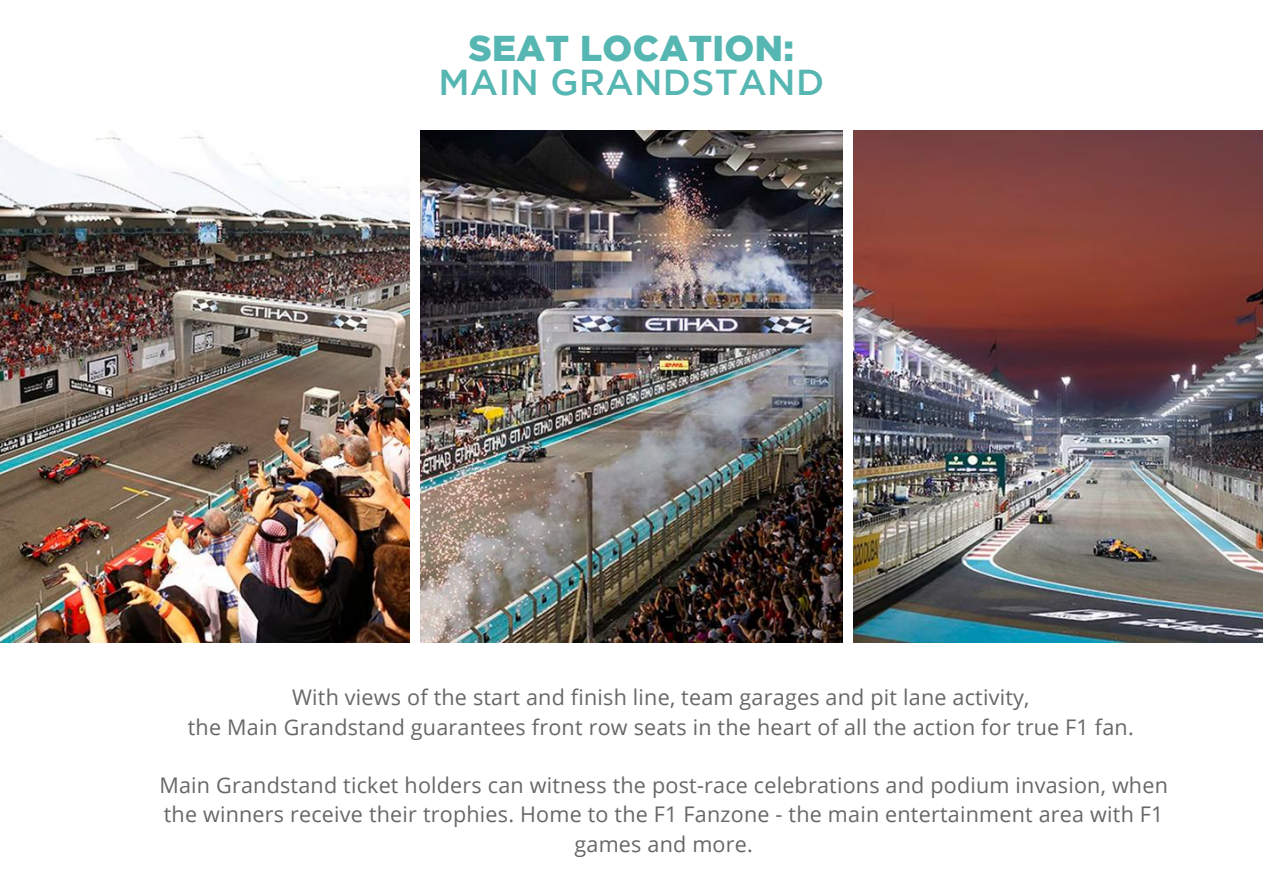
<style>
.page{position:relative;width:1263px;height:894px;background:#fff}
.page>*{position:absolute;margin:0;border:0;box-sizing:border-box;transform-origin:0 0}
.t1{font:500 36px "Gotham";letter-spacing:.01em;color:#55b6b2}
.t2{font:900 36px "Gotham";letter-spacing:.01em;color:#55b6b2}
.t3{font:21.6px/29.2px "Open Sans";letter-spacing:.01em;color:#676767;text-align:center}
</style>
<div class="page">
<img style="left:0;top:130px;width:409px;height:512px">
<img style="left:421px;top:130px;width:421px;height:512px">
<img style="left:854px;top:130px;width:409px;height:512px">
<h1 class="t2" style="left:468px;top:27px;width:327px">SEAT LOCATION:</h1>
<h1 class="t1" style="left:438px;top:68px;width:387px">MAIN GRANDSTAND</h1>
<p class="t3" style="left:188px;top:682px;width:947px">With views of the start and finish line, team garages and pit lane activity,<br>the Main Grandstand guarantees front row seats in the heart of all the action for true F1 fan.</p>
<p class="t3" style="left:159px;top:769px;width:1010px">Main Grandstand ticket holders can witness the post-race celebrations and podium invasion, when the winners receive their trophies. Home to the F1 Fanzone - the main entertainment area with F1 games and more.</p>
</div>
